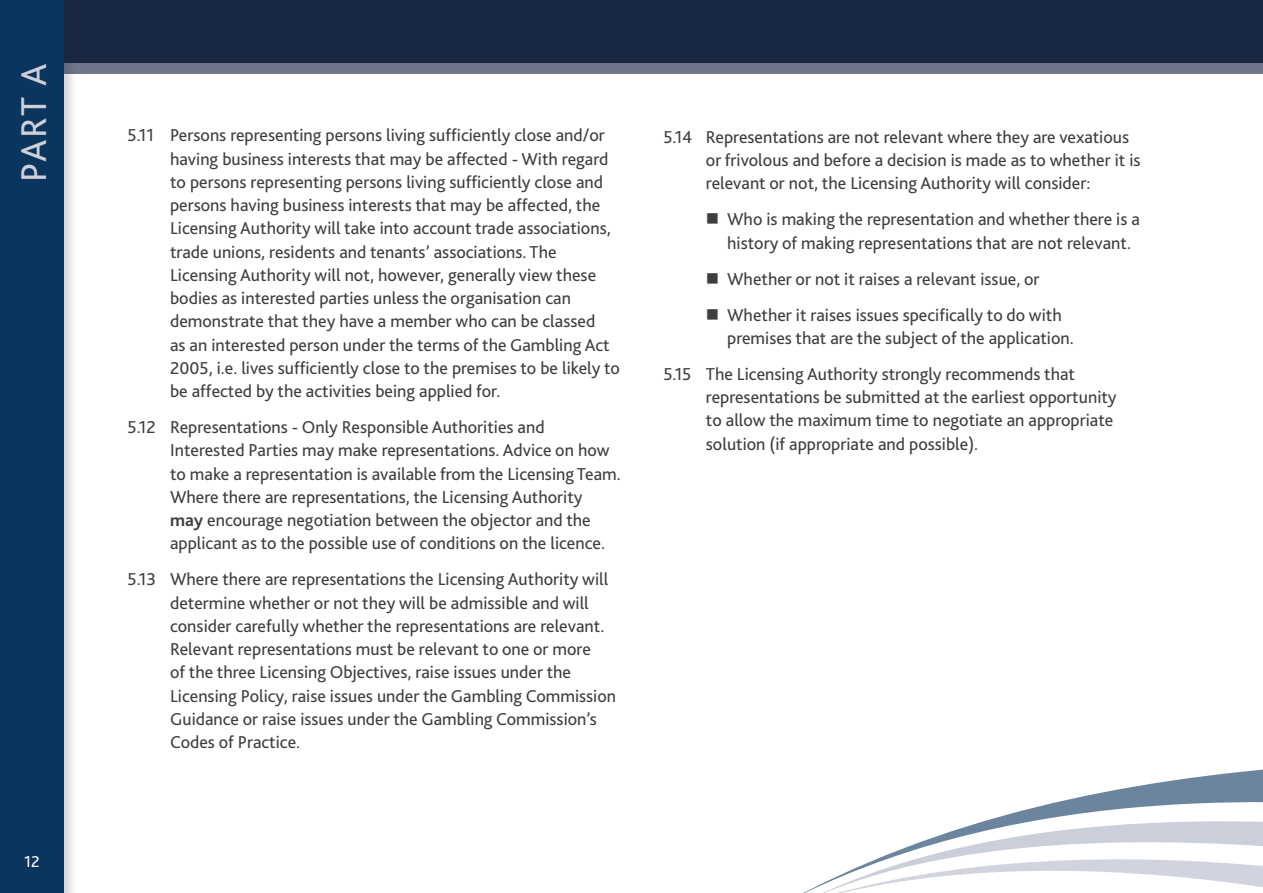
<style>
.page{position:relative;width:1263px;height:893px;background:#fff}
.page>*{position:absolute;margin:0;border:0;box-sizing:border-box;transform-origin:0 0}
.SIDE_HEADINGS{font:37.5px "Bliss";color:#d0cfd7}
.Indent_1{font:18px/23.2px "Bliss";color:#3e3e3f}
.t1{font:16.5px "Bliss";color:#fff}
.s1{font-weight:700}
</style>
<div class="page">
<div style="left:0;top:0;width:1263px;height:74px;background:#71768a"></div>
<div style="left:0;top:0;width:1263px;height:62px;background:#192944"></div>
<div style="left:0;top:0;width:78px;height:893px;background:#231f20;opacity:.2"></div>
<div style="left:0;top:0;width:64px;height:893px;background:#0a355e"></div>
<svg style="left:988px;top:769px;width:275px;height:51px"></svg>
<svg style="left:803px;top:820px;width:460px;height:73px"></svg>
<p class="SIDE_HEADINGS" style="left:10px;top:182px;width:119px;rotate:-90deg">PART A</p>
<p class="t1" style="left:24px;top:852px;width:17px">12</p>
<p class="Indent_1" style="left:170px;top:124px;width:451px;text-indent:-43px">5.11 Persons representing persons living sufficiently close and/or having business interests that may be affected - With regard to persons representing persons living sufficiently close and persons having business interests that may be affected, the Licensing Authority will take into account trade associations, trade unions, residents and tenants’ associations. The Licensing Authority will not, however, generally view these bodies as interested parties unless the organisation can demonstrate that they have a member who can be classed<br>as an interested person under the terms of the Gambling Act 2005, i.e. lives sufficiently close to the premises to be likely to be affected by the activities being applied for.</p>
<p class="Indent_1" style="left:170px;top:415px;width:452px;text-indent:-43px">5.12 Representations - Only Responsible Authorities and Interested Parties may make representations. Advice on how to make a representation is available from the Licensing Team.<br>Where there are representations, the Licensing Authority<br><span class="s1">may</span> encourage negotiation between the objector and the applicant as to the possible use of conditions on the licence.</p>
<p class="Indent_1" style="left:170px;top:568px;width:448px;text-indent:-43px">5.13 Where there are representations the Licensing Authority will determine whether or not they will be admissible and will consider carefully whether the representations are relevant.<br>Relevant representations must be relevant to one or more<br>of the three Licensing Objectives, raise issues under the Licensing Policy, raise issues under the Gambling Commission Guidance or raise issues under the Gambling Commission’s Codes of Practice.</p>
<p class="Indent_1" style="left:706px;top:125px;width:436px;text-indent:-43px">5.14 Representations are not relevant where they are vexatious or frivolous and before a decision is made as to whether it is relevant or not, the Licensing Authority will consider:</p>
<p class="Indent_1" style="left:727px;top:208px;width:414px">Who is making the representation and whether there is a history of making representations that are not relevant.</p>
<p class="Indent_1" style="left:727px;top:267px;width:314px">Whether or not it raises a relevant issue, or</p>
<p class="Indent_1" style="left:727px;top:303px;width:348px">Whether it raises issues specifically to do with premises that are the subject of the application.</p>
<p class="Indent_1" style="left:706px;top:362px;width:412px;text-indent:-43px">5.15 The Licensing Authority strongly recommends that representations be submitted at the earliest opportunity to allow the maximum time to negotiate an appropriate solution (if appropriate and possible).</p>
</div>
